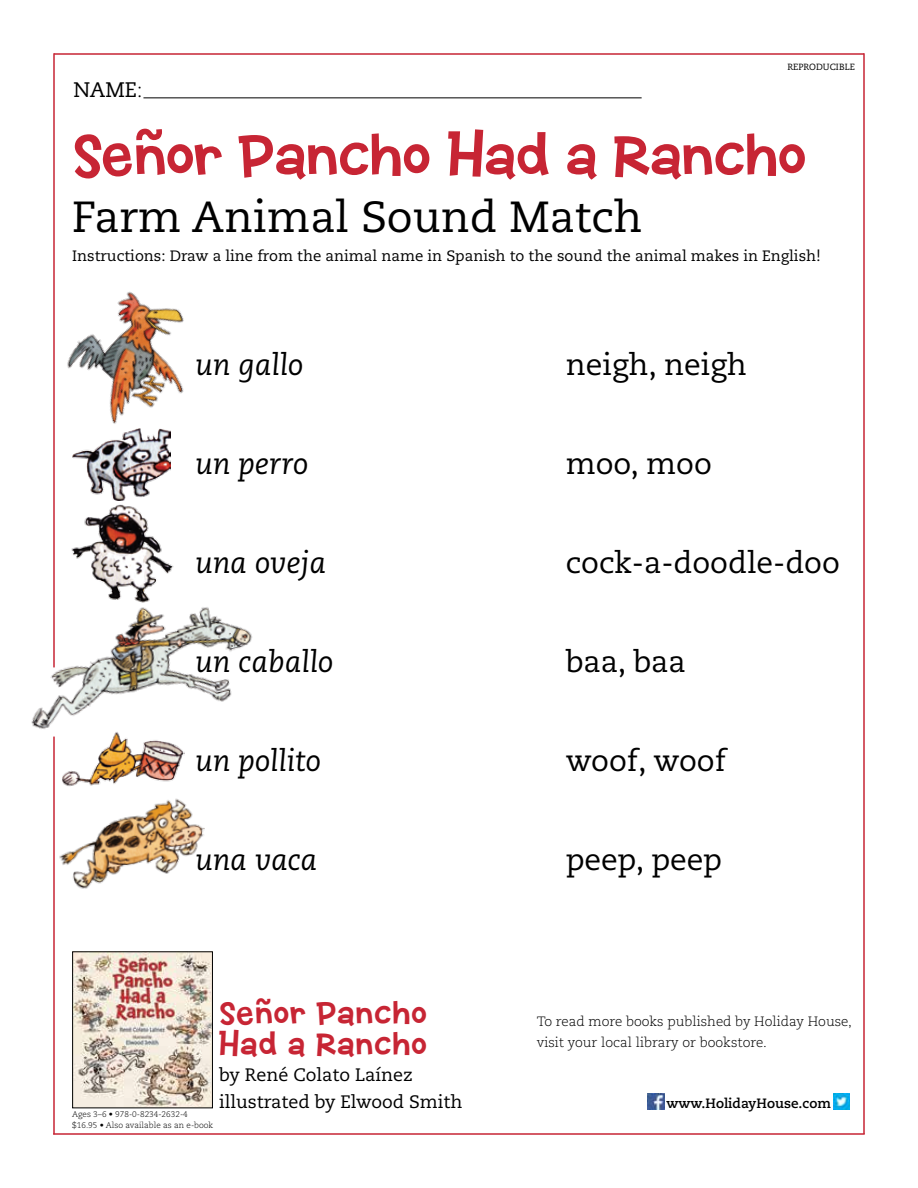
<style>
.page{position:relative;width:918px;height:1188px;background:#fff}
.page>*{position:absolute;margin:0;border:0;box-sizing:border-box;transform-origin:0 0}
.t1{font:63px "Family Dog Fat";letter-spacing:-.04em;color:#c72534}
.t2{font:43.5px "Caecilia LT Std";color:#000}
.t3{font:34.5px/31.5px "Family Dog Fat";letter-spacing:-.01em;color:#c72534}
.t4{font:30px "Caecilia LT Std";color:#000}
.t5{font:italic 30px "Caecilia LT Std";color:#000}
.t6{font:21px "Caecilia LT Std";color:#000}
.t7{font:18px/27px "Caecilia LT Std";color:#000}
.t8{font:15px "Caecilia LT Std";color:#000}
.t9{font:300 13.5px/21px "Caecilia LT Std";color:#000}
.t10{font:700 13.5px "Caecilia LT Std";color:#000}
.t11{font:9px "Caecilia LT Std";color:#000}
.t12{font:300 8.25px/10.5px "Caecilia LT Std";color:#000}
.s1{font-weight:300}
</style>
<div class="page">
<img style="left:74px;top:962px;width:137px;height:144px">
<div style="left:72px;top:951px;width:141px;height:157px;border:1px solid #000"></div>
<hr style="left:143px;top:97px;width:499px;height:1px;background:#000">
<img style="left:648px;top:1093px;width:16px;height:17px">
<img style="left:833px;top:1093px;width:17px;height:17px">
<img style="left:67px;top:291px;width:117px;height:148px">
<img style="left:59px;top:798px;width:154px;height:164px">
<img style="left:72px;top:429px;width:98px;height:63px">
<img style="left:84px;top:492px;width:66px;height:39px">
<img style="left:31px;top:531px;width:221px;height:224px">
<img style="left:61px;top:715px;width:123px;height:72px">
<hr style="left:54px;top:53px;width:810px;height:2px;background:#c72534">
<hr style="left:863px;top:53px;width:2px;height:1081px;background:#c72534">
<hr style="left:53px;top:1133px;width:812px;height:2px;background:#c72534">
<hr style="left:53px;top:53px;width:2px;height:614px;background:#c72534">
<hr style="left:53px;top:737px;width:2px;height:397px;background:#c72534">
<h3 class="t6" style="left:74px;top:78px;width:71px">NAME<span class="s1">:</span></h3>
<p class="t11" style="left:787px;top:62px;width:68px">Reproducible</p>
<h1 class="t1" style="left:72px;top:118px;width:737px">Señor Pancho Had a Rancho</h1>
<h2 class="t2" style="left:72px;top:192px;width:572px">Farm Animal Sound Match</h2>
<p class="t8" style="left:72px;top:247px;width:750px">Instructions: Draw a line from the animal name in Spanish to the sound the animal makes in English!</p>
<h3 class="t5" style="left:195px;top:347px;width:109px">un gallo</h3>
<h3 class="t4" style="left:566px;top:347px;width:183px">neigh, neigh</h3>
<h3 class="t5" style="left:195px;top:446px;width:114px">un perro</h3>
<h3 class="t4" style="left:566px;top:446px;width:148px">moo, moo</h3>
<h3 class="t5" style="left:195px;top:545px;width:132px">una oveja</h3>
<h3 class="t4" style="left:566px;top:545px;width:276px">cock-a-doodle-doo</h3>
<h3 class="t5" style="left:195px;top:644px;width:139px">un caballo</h3>
<h3 class="t4" style="left:566px;top:644px;width:122px">baa, baa</h3>
<h3 class="t5" style="left:195px;top:743px;width:127px">un pollito</h3>
<h3 class="t4" style="left:566px;top:743px;width:162px">woof, woof</h3>
<h3 class="t5" style="left:195px;top:842px;width:123px">una vaca</h3>
<h3 class="t4" style="left:566px;top:842px;width:158px">peep, peep</h3>
<h3 class="t3" style="left:219px;top:996px;width:210px">Señor Pancho<br>Had a Rancho</h3>
<p class="t7" style="left:219px;top:1062px;width:245px">by René Colato Laínez illustrated by Elwood Smith</p>
<p class="t12" style="left:72px;top:1109px;width:143px">Ages 3–6 • 978-0-8234-2632-4 $16.95 • Also available as an e-book</p>
<p class="t9" style="left:537px;top:1011px;width:317px">To read more books published by Holiday House, visit your local library or bookstore.</p>
<p class="t10" style="left:667px;top:1095px;width:166px">www.HolidayHouse.com</p>
</div>
